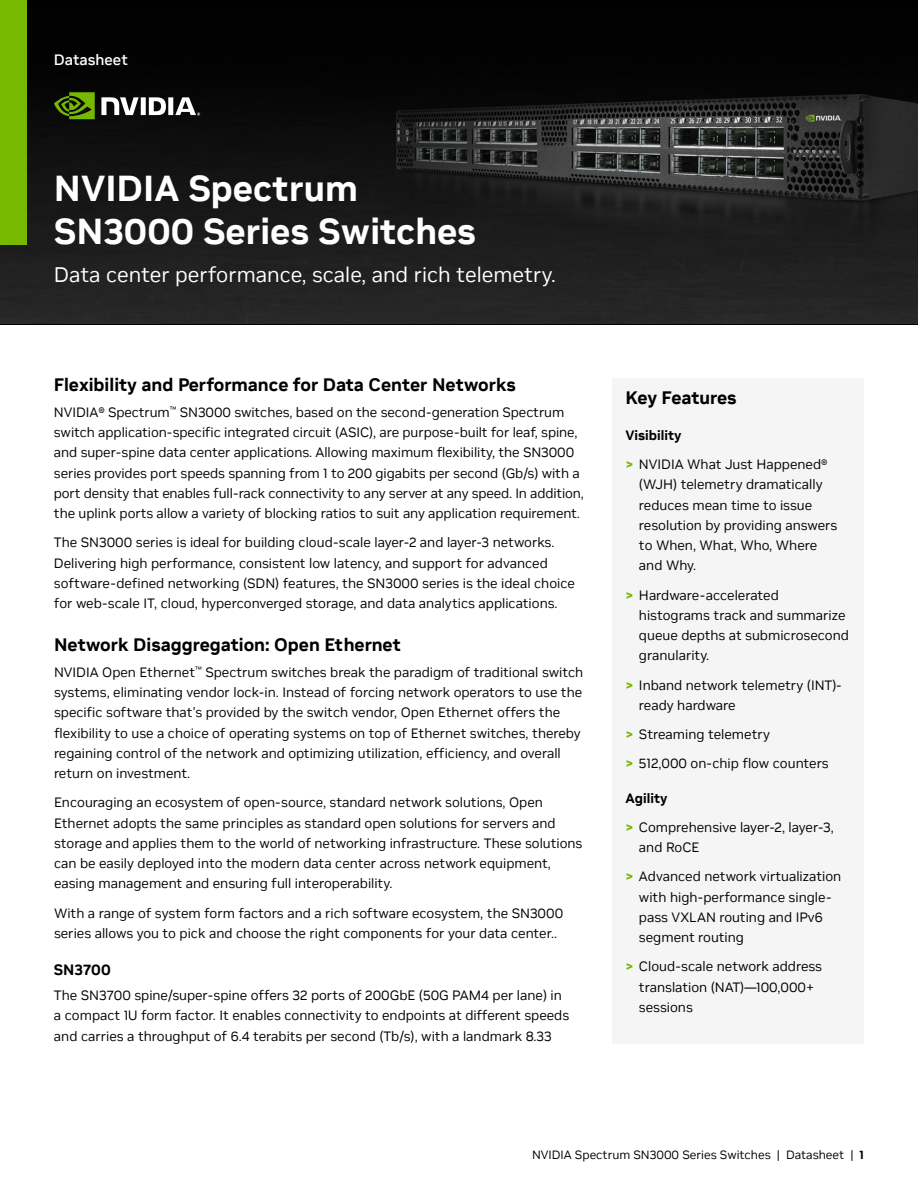
<style>
.page{position:relative;width:918px;height:1188px;background:#fff}
.page>*{position:absolute;margin:0;border:0;box-sizing:border-box;transform-origin:0 0}
.t1{font:700 36px/43.2px "NVIDIA Sans";color:#fff}
.t2{font:21px "NVIDIA Sans";color:#fff}
.t3{font:700 18px "NVIDIA Sans";color:#000}
.t4{font:500 15px "NVIDIA Sans";color:#fff}
.t5{font:700 15px "NVIDIA Sans";color:#000}
.t6{font:13.5px/20.2px "NVIDIA Sans";color:#000}
.t7{font:12px "NVIDIA Sans";color:#000}
.s1{font-weight:700}
.s2{font-weight:700;color:#76b900}
</style>
<div class="page">
<img style="left:0;top:0;width:918px;height:324px">
<div style="left:612px;top:378px;width:252px;height:666px;background:#f5f5f5"></div>
<div style="left:0;top:0;width:27px;height:244px;background:#76b900"></div>
<svg style="left:54px;top:92px;width:41px;height:27px"></svg>
<svg style="left:101px;top:97px;width:99px;height:19px"></svg>
<p class="t4" style="left:54px;top:51px;width:75px">Datasheet</p>
<h1 class="t1" style="left:54px;top:170px;width:423px">NVIDIA Spectrum<br>SN3000 Series Switches</h1>
<h2 class="t2" style="left:54px;top:262px;width:503px">Data center performance, scale, and rich telemetry.</h2>
<h3 class="t3" style="left:54px;top:373px;width:463px">Flexibility and Performance for Data Center Networks</h3>
<p class="t6" style="left:54px;top:403px;width:531px">NVIDIA® Spectrum<sup>™</sup> SN3000 switches, based on the second-generation Spectrum switch application-specific integrated circuit (ASIC), are purpose-built for leaf, spine, and super-spine data center applications. Allowing maximum flexibility, the SN3000 series provides port speeds spanning from 1 to 200 gigabits per second (Gb/s) with a port density that enables full-rack connectivity to any server at any speed. In addition, the uplink ports allow a variety of blocking ratios to suit any application requirement.</p>
<p class="t6" style="left:54px;top:533px;width:522px">The SN3000 series is ideal for building cloud-scale layer-2 and layer-3 networks.<br>Delivering high performance, consistent low latency, and support for advanced software-defined networking (SDN) features, the SN3000 series is the ideal choice for web-scale IT, cloud, hyperconverged storage, and data analytics applications.</p>
<h3 class="t3" style="left:54px;top:633px;width:348px">Network Disaggregation: Open Ethernet</h3>
<p class="t6" style="left:54px;top:662px;width:531px">NVIDIA Open Ethernet<sup>™</sup> Spectrum switches break the paradigm of traditional switch systems, eliminating vendor lock-in. Instead of forcing network operators to use the specific software that’s provided by the switch vendor, Open Ethernet offers the flexibility to use a choice of operating systems on top of Ethernet switches, thereby regaining control of the network and optimizing utilization, efficiency, and overall return on investment.</p>
<p class="t6" style="left:54px;top:793px;width:530px">Encouraging an ecosystem of open-source, standard network solutions, Open Ethernet adopts the same principles as standard open solutions for servers and storage and applies them to the world of networking infrastructure. These solutions can be easily deployed into the modern data center across network equipment, easing management and ensuring full interoperability.</p>
<p class="t6" style="left:54px;top:903px;width:511px">With a range of system form factors and a rich software ecosystem, the SN3000 series allows you to pick and choose the right components for your data center..</p>
<p class="t5" style="left:54px;top:961px;width:58px">SN3700</p>
<p class="t6" style="left:54px;top:985px;width:517px">The SN3700 spine/super-spine offers 32 ports of 200GbE (50G PAM4 per lane) in a compact 1U form factor. It enables connectivity to endpoints at different speeds and carries a throughput of 6.4 terabits per second (Tb/s), with a landmark 8.33</p>
<h3 class="t3" style="left:625px;top:387px;width:113px">Key Features</h3>
<p class="t6" style="left:625px;top:421px;width:204px;line-height:29.2px"><span class="s1">Visibility<br></span><span class="s2">&gt;</span> NVIDIA What Just Happened®</p>
<p class="t6" style="left:639px;top:475px;width:200px">(WJH) telemetry dramatically reduces mean time to issue resolution by providing answers to When, What, Who, Where and Why.</p>
<p class="t6" style="left:639px;top:585px;width:211px;text-indent:-14px"><span class="s2">&gt;</span> Hardware-accelerated histograms track and summarize queue depths at submicrosecond granularity.</p>
<p class="t6" style="left:639px;top:675px;width:204px;text-indent:-14px"><span class="s2">&gt;</span> Inband network telemetry (INT)- ready hardware</p>
<p class="t6" style="left:625px;top:720px;width:205px;line-height:29.2px"><span class="s2">&gt;</span> Streaming telemetry<br><span class="s2">&gt;</span> 512,000 on-chip flow counters</p>
<p class="t6" style="left:625px;top:783px;width:210px;line-height:29.2px"><span class="s1">Agility<br></span><span class="s2">&gt;</span> Comprehensive layer-2, layer-3,</p>
<p class="t6" style="left:625px;top:833px;width:217px;line-height:29.2px;text-indent:14px">and RoCE<br><span class="s2">&gt;</span> Advanced network virtualization</p>
<p class="t6" style="left:639px;top:887px;width:194px">with high-performance single&shy;pass VXLAN routing and IPv6 segment routing</p>
<p class="t6" style="left:639px;top:957px;width:185px;text-indent:-14px"><span class="s2">&gt;</span> Cloud-scale network address translation (NAT)—100,000+ sessions</p>
<p class="t7" style="left:532px;top:1148px;width:333px">NVIDIA Spectrum SN3000 Series Switches | Datasheet | <span class="s1">1</span></p>
</div>
